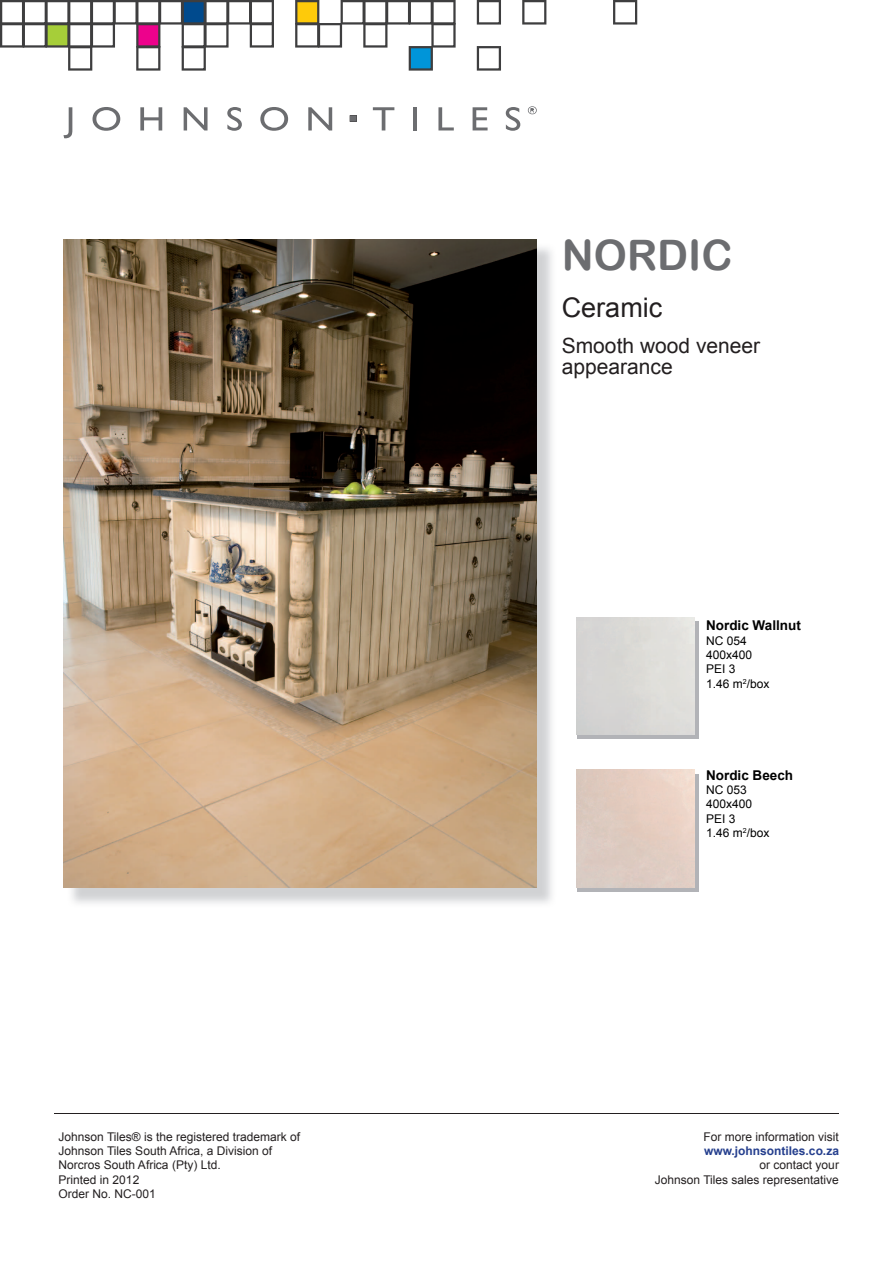
<style>
.page{position:relative;width:893px;height:1263px;background:#fff}
.page>*{position:absolute;margin:0;border:0;box-sizing:border-box;transform-origin:0 0}
.t1{font:42px "Arial Rounded MT Bold";color:#6c6d70}
.t2{font:27px "Arial";color:#231f20}
.t3{font:21px/21px "Arial";color:#231f20}
.t4{font:700 13.5px "Arial";color:#000}
.t5{font:12px/14.4px "Arial";color:#231f20;text-align:right}
.t6{font:12px/14.4px "Arial";color:#000}
.t7{font:700 12px "Arial";color:#253f8e}
</style>
<div class="page">
<img style="left:63px;top:240px;width:474px;height:647px">
<svg style="left:613px;top:0;width:24px;height:25px"></svg>
<svg style="left:522px;top:0;width:24px;height:25px"></svg>
<svg style="left:295px;top:0;width:161px;height:71px"></svg>
<svg style="left:477px;top:0;width:24px;height:25px"></svg>
<svg style="left:477px;top:46px;width:24px;height:25px"></svg>
<svg style="left:0;top:0;width:274px;height:71px"></svg>
<div style="left:577px;top:774px;width:121px;height:118px;background:linear-gradient(to right,#b2b3b7,#b2b3b7)"></div>
<svg style="left:63px;top:107px;width:9px;height:31px"></svg>
<svg style="left:93px;top:107px;width:27px;height:24px"></svg>
<svg style="left:140px;top:107px;width:22px;height:23px"></svg>
<svg style="left:184px;top:107px;width:24px;height:23px"></svg>
<svg style="left:227px;top:107px;width:15px;height:24px"></svg>
<svg style="left:260px;top:107px;width:28px;height:24px"></svg>
<svg style="left:308px;top:107px;width:24px;height:23px"></svg>
<svg style="left:373px;top:107px;width:21px;height:23px"></svg>
<hr style="left:413px;top:107px;width:4px;height:23px;background:#6c6d70">
<svg style="left:438px;top:107px;width:16px;height:23px"></svg>
<svg style="left:473px;top:107px;width:15px;height:23px"></svg>
<svg style="left:506px;top:107px;width:14px;height:24px"></svg>
<svg style="left:350px;top:115px;width:7px;height:7px"></svg>
<svg style="left:528px;top:106px;width:9px;height:8px"></svg>
<img style="left:577px;top:770px;width:118px;height:117px">
<hr style="left:54px;top:1113px;width:785px;height:1px;background:#231f20">
<div style="left:577px;top:621px;width:121px;height:118px;background:#b2b3b7"></div>
<img style="left:577px;top:617px;width:118px;height:118px">
<p class="t5" style="left:59px;top:1129px;width:243px;text-align:left">Johnson Tiles® is the registered trademark of<br>Johnson Tiles South Africa, a Division of<br>Norcros South Africa (Pty) Ltd.<br>Printed in 2012<br>Order No. NC-001</p>
<h1 class="t1" style="left:562px;top:230px;width:172px">NORDIC</h1>
<h2 class="t2" style="left:562px;top:290px;width:102px">Ceramic</h2>
<h3 class="t3" style="left:562px;top:335px;width:200px">Smooth wood veneer appearance</h3>
<p class="t4" style="left:706px;top:616px;width:96px">Nordic Wallnut</p>
<p class="t6" style="left:706px;top:633px;width:65px">NC 054<br>400x400<br>PEI 3<br>1.46 m<sup>2</sup>/box</p>
<p class="t4" style="left:706px;top:766px;width:89px">Nordic Beech</p>
<p class="t6" style="left:706px;top:783px;width:65px">NC 053<br>400x400<br>PEI 3<br>1.46 m<sup>2</sup>/box</p>
<p class="t5" style="left:704px;top:1129px;width:137px">For more information visit</p>
<p class="t7" style="left:704px;top:1143px;width:136px">www.johnsontiles.co.za</p>
<p class="t5" style="left:655px;top:1158px;width:186px">or contact your<br>Johnson Tiles sales representative</p>
</div>
